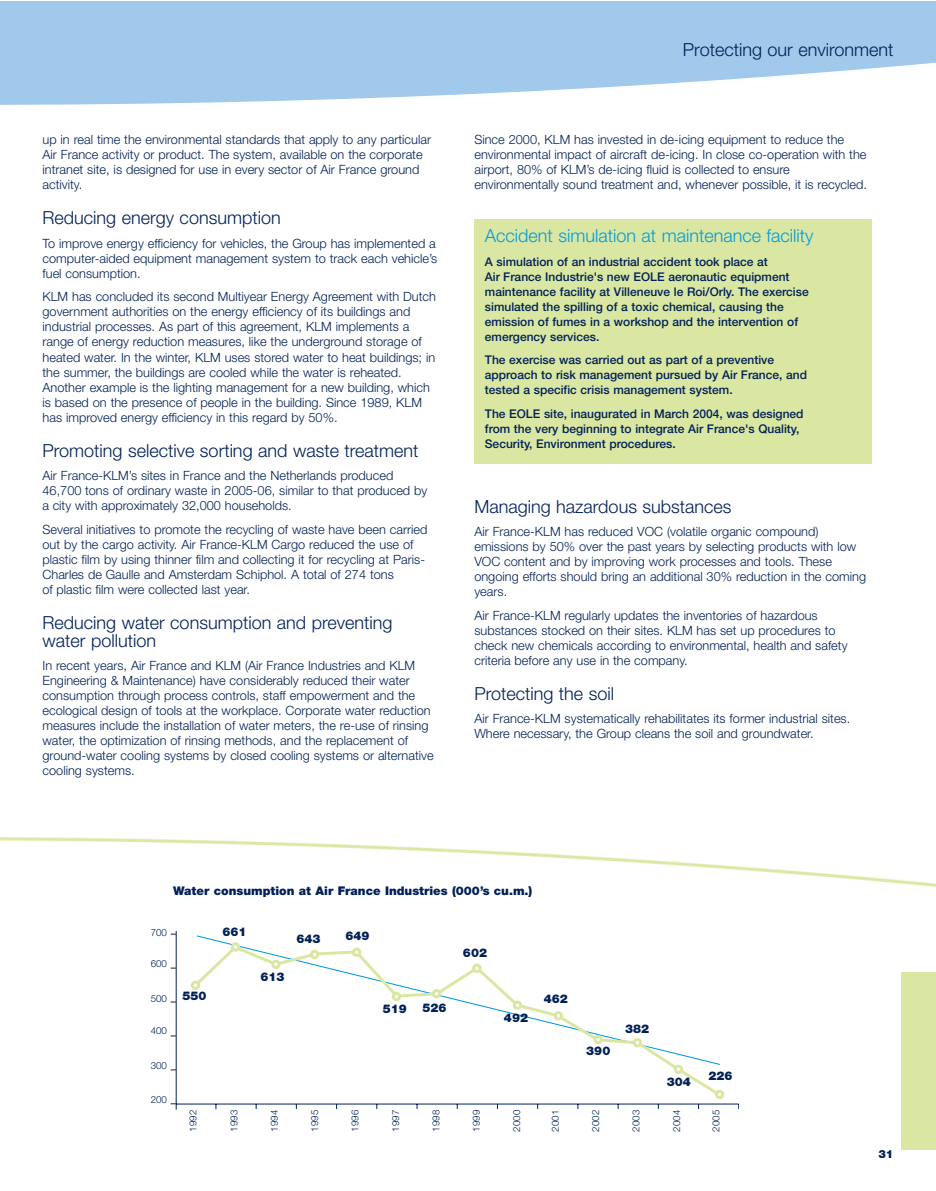
<style>
.page{position:relative;width:936px;height:1191px;background:#fff}
.page>*{position:absolute;margin:0;border:0;box-sizing:border-box;transform-origin:0 0}
.t1{font:300 18px/18px "Helvetica Neue";color:#002057}
.t2{font:300 18px "Helvetica Neue";color:#009bdf}
.t3{font:300 12.75px/15px "Helvetica Neue";color:#002057}
.t4{font:500 12px/15px "Helvetica Neue";color:#002057}
.t5{font:900 12px "Helvetica Neue";color:#002057}
.t6{font:900 11.25px "Helvetica Neue";color:#002057}
.t7{font:300 9.75px "Helvetica Neue";color:#002057}
</style>
<div class="page">
<img style="left:0;top:837px;width:935px;height:133px">
<svg style="left:191px;top:942px;width:533px;height:157px"></svg>
<svg style="left:196px;top:934px;width:524px;height:131px"></svg>
<hr style="left:176px;top:1103px;width:562px;height:1px;background:#002057">
<hr style="left:176px;top:931px;width:1px;height:178px;background:#002057">
<svg style="left:232px;top:943px;width:450px;height:130px"></svg>
<div style="left:232px;top:943px;width:7px;height:7px;background:#fff;border-radius:50%"></div>
<div style="left:231px;top:942px;width:9px;height:9px;border:3px solid #dae7a2;border-radius:50%"></div>
<div style="left:192px;top:982px;width:7px;height:6px;background:#fff;border-radius:50%"></div>
<div style="left:191px;top:980px;width:9px;height:10px;border:3px solid #dae7a2;border-radius:50%"></div>
<div style="left:271px;top:959px;width:9px;height:10px;border:3px solid #dae7a2;border-radius:50%"></div>
<div style="left:311px;top:951px;width:7px;height:6px;background:#fff;border-radius:50%"></div>
<div style="left:310px;top:949px;width:9px;height:10px;border:3px solid #dae7a2;border-radius:50%"></div>
<div style="left:353px;top:949px;width:7px;height:6px;background:#fff;border-radius:50%"></div>
<div style="left:352px;top:947px;width:9px;height:10px;border:3px solid #dae7a2;border-radius:50%"></div>
<div style="left:392px;top:991px;width:9px;height:10px;border:3px solid #dae7a2;border-radius:50%"></div>
<div style="left:433px;top:990px;width:6px;height:7px;background:#fff;border-radius:50%"></div>
<div style="left:432px;top:989px;width:9px;height:9px;border:3px solid #dae7a2;border-radius:50%"></div>
<div style="left:473px;top:965px;width:7px;height:6px;background:#fff;border-radius:50%"></div>
<div style="left:472px;top:963px;width:9px;height:10px;border:3px solid #dae7a2;border-radius:50%"></div>
<div style="left:513px;top:1000px;width:9px;height:10px;border:3px solid #dae7a2;border-radius:50%"></div>
<div style="left:555px;top:1012px;width:6px;height:7px;background:#fff;border-radius:50%"></div>
<div style="left:553px;top:1011px;width:10px;height:9px;border:3px solid #dae7a2;border-radius:50%"></div>
<div style="left:593px;top:1035px;width:10px;height:9px;border:3px solid #dae7a2;border-radius:50%"></div>
<div style="left:634px;top:1039px;width:6px;height:7px;background:#fff;border-radius:50%"></div>
<div style="left:632px;top:1038px;width:10px;height:9px;border:3px solid #dae7a2;border-radius:50%"></div>
<div style="left:673px;top:1064px;width:10px;height:10px;border:3px solid #dae7a2;border-radius:50%"></div>
<div style="left:715px;top:1089px;width:9px;height:10px;border:3px solid #dae7a2;border-radius:50%"></div>
<svg style="left:0;top:1px;width:935px;height:104px;background:#add0ed"></svg>
<div style="left:901px;top:972px;width:34px;height:177px;background:#dae7a2"></div>
<div style="left:474px;top:219px;width:398px;height:245px;background:#dae7a2"></div>
<p class="t3" style="left:43px;top:134px;width:390px">up in real time the environmental standards that apply to any particular Air France activity or product. The system, available on the corporate intranet site, is designed for use in every sector of Air France ground activity.</p>
<h1 class="t1" style="left:43px;top:211px;width:240px">Reducing energy consumption</h1>
<p class="t3" style="left:43px;top:237px;width:396px;text-align:justify">To improve energy efficiency for vehicles, the Group has implemented a computer-aided equipment management system to track each vehicle’s fuel consumption.</p>
<p class="t3" style="left:43px;top:291px;width:395px">KLM has concluded its second Multiyear Energy Agreement with Dutch government authorities on the energy efficiency of its buildings and industrial processes. As part of this agreement, KLM implements a range of energy reduction measures, like the underground storage of heated water. In the winter, KLM uses stored water to heat buildings; in the summer, the buildings are cooled while the water is reheated.<br>Another example is the lighting management for a new building, which is based on the presence of people in the building. Since 1989, KLM has improved energy efficiency in this regard by 50%.</p>
<h1 class="t1" style="left:43px;top:443px;width:377px">Promoting selective sorting and waste treatment</h1>
<p class="t3" style="left:43px;top:469px;width:386px">Air France-KLM’s sites in France and the Netherlands produced<br>46,700 tons of ordinary waste in 2005-06, similar to that produced by a city with approximately 32,000 households.</p>
<p class="t3" style="left:43px;top:523px;width:386px">Several initiatives to promote the recycling of waste have been carried out by the cargo activity. Air France-KLM Cargo reduced the use of plastic film by using thinner film and collecting it for recycling at Paris-Charles de Gaulle and Amsterdam Schiphol. A total of 274 tons<br>of plastic film were collected last year.</p>
<h1 class="t1" style="left:43px;top:615px;width:351px">Reducing water consumption and preventing water pollution</h1>
<p class="t3" style="left:43px;top:659px;width:392px">In recent years, Air France and KLM (Air France Industries and KLM Engineering &amp; Maintenance) have considerably reduced their water consumption through process controls, staff empowerment and the ecological design of tools at the workplace. Corporate water reduction measures include the installation of water meters, the re-use of rinsing water, the optimization of rinsing methods, and the replacement of ground-water cooling systems by closed cooling systems or alternative cooling systems.</p>
<h1 class="t1" style="left:683px;top:43px;width:212px">Protecting our environment</h1>
<p class="t3" style="left:474px;top:133px;width:394px">Since 2000, KLM has invested in de-icing equipment to reduce the environmental impact of aircraft de-icing. In close co-operation with the airport, 80% of KLM’s de-icing fluid is collected to ensure environmentally sound treatment and, whenever possible, it is recycled.</p>
<h1 class="t2" style="left:485px;top:229px;width:330px">Accident simulation at maintenance facility</h1>
<p class="t4" style="left:485px;top:255px;width:325px">A simulation of an industrial accident took place at<br>Air France Industrie's new EOLE aeronautic equipment maintenance facility at Villeneuve le Roi/Orly. The exercise simulated the spilling of a toxic chemical, causing the emission of fumes in a workshop and the intervention of emergency services.</p>
<p class="t4" style="left:485px;top:354px;width:324px">The exercise was carried out as part of a preventive approach to risk management pursued by Air France, and tested a specific crisis management system.</p>
<p class="t4" style="left:485px;top:407px;width:320px">The EOLE site, inaugurated in March 2004, was designed from the very beginning to integrate Air France's Quality,<br>Security, Environment procedures.</p>
<h1 class="t1" style="left:474px;top:499px;width:259px">Managing hazardous substances</h1>
<p class="t3" style="left:474px;top:525px;width:393px">Air France-KLM has reduced VOC (volatile organic compound) emissions by 50% over the past years by selecting products with low VOC content and by improving work processes and tools. These ongoing efforts should bring an additional 30% reduction in the coming years.</p>
<p class="t3" style="left:474px;top:609px;width:375px">Air France-KLM regularly updates the inventories of hazardous substances stocked on their sites. KLM has set up procedures to check new chemicals according to environmental, health and safety criteria before any use in the company.</p>
<h1 class="t1" style="left:474px;top:686px;width:141px">Protecting the soil</h1>
<p class="t3" style="left:474px;top:712px;width:377px">Air France-KLM systematically rehabilitates its former industrial sites.<br>Where necessary, the Group cleans the soil and groundwater.</p>
<p class="t5" style="left:173px;top:886px;width:361px">Water consumption at Air France Industries (000’s cu.m.)</p>
<p class="t5" style="left:222px;top:927px;width:26px">661</p>
<p class="t5" style="left:260px;top:972px;width:26px">613</p>
<p class="t7" style="left:151px;top:928px;width:18px">700</p>
<p class="t5" style="left:345px;top:931px;width:26px">649</p>
<p class="t5" style="left:296px;top:934px;width:26px">643</p>
<p class="t5" style="left:463px;top:948px;width:26px">602</p>
<p class="t7" style="left:151px;top:960px;width:18px">600</p>
<p class="t7" style="left:151px;top:995px;width:18px">500</p>
<p class="t7" style="left:151px;top:1027px;width:18px">400</p>
<p class="t7" style="left:151px;top:1062px;width:18px">300</p>
<p class="t7" style="left:151px;top:1095px;width:18px">200</p>
<p class="t5" style="left:182px;top:991px;width:26px">550</p>
<p class="t5" style="left:543px;top:994px;width:26px">462</p>
<p class="t5" style="left:383px;top:1004px;width:26px">519</p>
<p class="t5" style="left:422px;top:1004px;width:26px">526</p>
<p class="t5" style="left:504px;top:1014px;width:26px">492</p>
<p class="t5" style="left:586px;top:1046px;width:26px">390</p>
<p class="t5" style="left:625px;top:1024px;width:26px">382</p>
<p class="t5" style="left:666px;top:1077px;width:26px">304</p>
<p class="t5" style="left:708px;top:1071px;width:26px">226</p>
<p class="t7" style="left:190px;top:1131px;width:23px;rotate:-90deg">1992</p>
<p class="t7" style="left:230px;top:1131px;width:23px;rotate:-90deg">1993</p>
<p class="t7" style="left:271px;top:1131px;width:23px;rotate:-90deg">1994</p>
<p class="t7" style="left:311px;top:1131px;width:23px;rotate:-90deg">1995</p>
<p class="t7" style="left:392px;top:1131px;width:23px;rotate:-90deg">1997</p>
<p class="t7" style="left:432px;top:1131px;width:23px;rotate:-90deg">1998</p>
<p class="t7" style="left:473px;top:1131px;width:23px;rotate:-90deg">1999</p>
<p class="t7" style="left:513px;top:1131px;width:23px;rotate:-90deg">2000</p>
<p class="t7" style="left:552px;top:1131px;width:23px;rotate:-90deg">2001</p>
<p class="t7" style="left:592px;top:1131px;width:23px;rotate:-90deg">2002</p>
<p class="t7" style="left:632px;top:1131px;width:23px;rotate:-90deg">2003</p>
<p class="t7" style="left:673px;top:1131px;width:23px;rotate:-90deg">2004</p>
<p class="t7" style="left:712px;top:1131px;width:23px;rotate:-90deg">2005</p>
<p class="t7" style="left:351px;top:1131px;width:23px;rotate:-90deg">1996</p>
<p class="t6" style="left:878px;top:1149px;width:17px">31</p>
</div>
